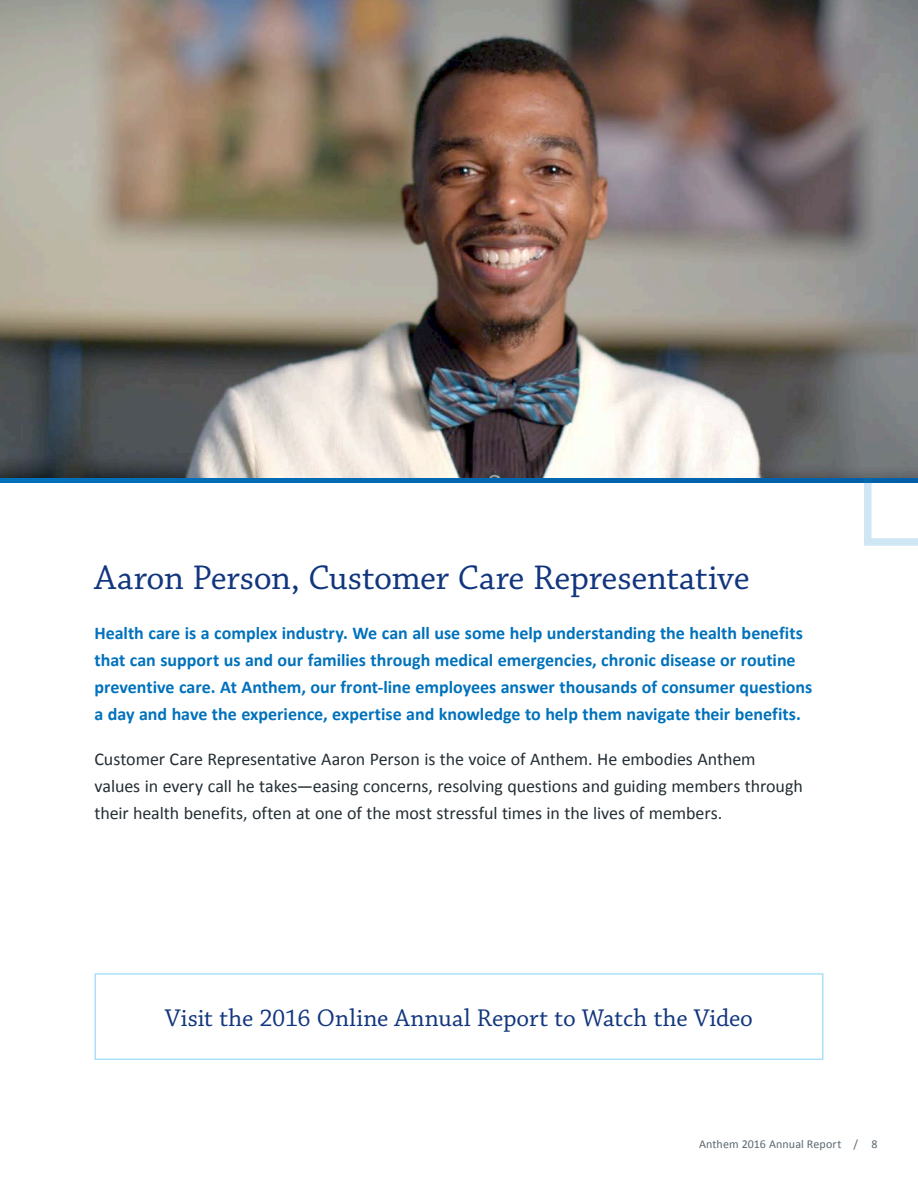
<style>
.page{position:relative;width:918px;height:1188px;background:#fff}
.page>*{position:absolute;margin:0;border:0;box-sizing:border-box;transform-origin:0 0}
.Heading_1_White{font:36px "Chaparral Pro";letter-spacing:-.01em;color:#11367e}
.Heading_1_White-2{font:25.5px "Chaparral Pro";color:#11367e}
.Heading_2{font:700 18px/27px "Calibri";color:#0072bc}
.Heading_2-2{font:18px/27px "Calibri";letter-spacing:-.005em;color:#242e34}
.t1{font:12px "Calibri";letter-spacing:.01em;color:#596770}
</style>
<div class="page">
<svg style="left:864px;top:477px;width:54px;height:69px"></svg>
<div style="left:94px;top:973px;width:730px;height:87px;border:2px solid #aae0f9"></div>
<img style="left:0;top:0;width:918px;height:477px">
<p class="Heading_1_White" style="left:94px;top:558px;width:657px">Aaron Person, Customer Care Representative</p>
<p class="Heading_2" style="left:94px;top:619px;width:719px">Health care is a complex industry. We can all use some help understanding the health benefits that can support us and our families through medical emergencies, chronic disease or routine preventive care. At Anthem, our front-line employees answer thousands of consumer questions a day and have the experience, expertise and knowledge to help them navigate their benefits.</p>
<p class="Heading_2-2" style="left:94px;top:745px;width:710px">Customer Care Representative Aaron Person is the voice of Anthem. He embodies Anthem values in every call he takes—easing concerns, resolving questions and guiding members through their health benefits, often at one of the most stressful times in the lives of members.</p>
<p class="Heading_1_White-2" style="left:165px;top:1004px;width:590px">Visit the 2016 Online Annual Report to Watch the Video</p>
<p class="t1" style="left:699px;top:1136px;width:180px">Anthem 2016 Annual Report / 8</p>
</div>
